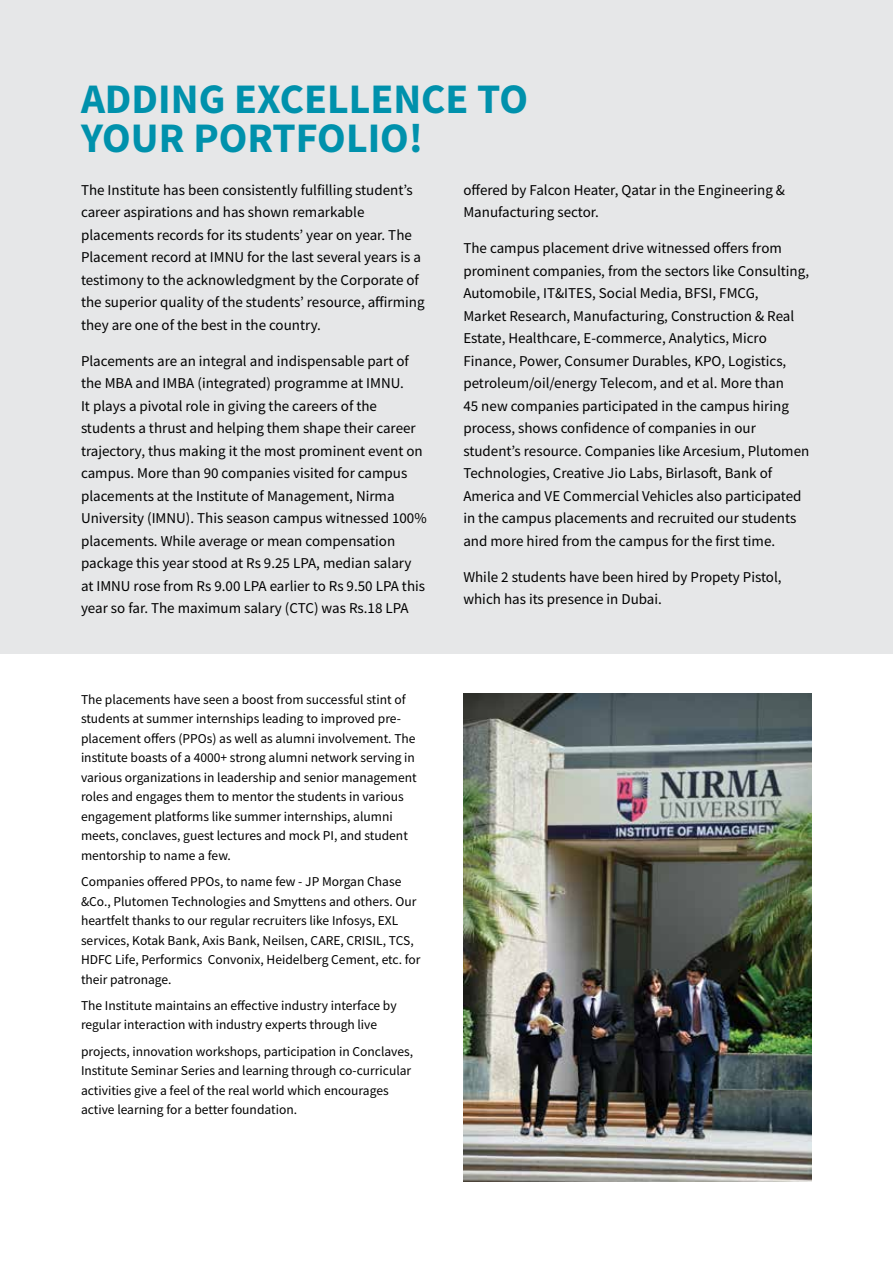
<style>
.page{position:relative;width:893px;height:1263px;background:#fff}
.page>*{position:absolute;margin:0;border:0;box-sizing:border-box;transform-origin:0 0}
.t1{font:700 42px/39px "Source Sans Pro";color:#0091ac}
.t2{font:15px/22.5px "Source Sans Pro";color:#000}
.t3{font:13.5px/19.5px "Source Sans Pro";color:#000}
</style>
<div class="page">
<div style="left:0;top:0;width:893px;height:654px;background:#e6e7e8"></div>
<img style="left:463px;top:694px;width:349px;height:488px">
<h1 class="t1" style="left:81px;top:81px;width:449px">ADDING EXCELLENCE TO<br>YOUR PORTFOLIO!</h1>
<p class="t2" style="left:81px;top:178px;width:345px">The Institute has been consistently fulfilling student’s career aspirations and has shown remarkable placements records for its students’ year on year. The Placement record at IMNU for the last several years is a testimony to the acknowledgment by the Corporate of the superior quality of the students’ resource, affirming they are one of the best in the country.</p>
<p class="t2" style="left:81px;top:349px;width:347px">Placements are an integral and indispensable part of the MBA and IMBA (integrated) programme at IMNU.<br>It plays a pivotal role in giving the careers of the students a thrust and helping them shape their career trajectory, thus making it the most prominent event on campus. More than 90 companies visited for campus placements at the Institute of Management, Nirma University (IMNU). This season campus witnessed 100% placements. While average or mean compensation package this year stood at Rs 9.25 LPA, median salary at IMNU rose from Rs 9.00 LPA earlier to Rs 9.50 LPA this year so far. The maximum salary (CTC) was Rs.18 LPA</p>
<p class="t3" style="left:81px;top:690px;width:337px">The placements have seen a boost from successful stint of students at summer internships leading to improved pre&shy;placement offers (PPOs) as well as alumni involvement. The institute boasts of a 4000+ strong alumni network serving in various organizations in leadership and senior management roles and engages them to mentor the students in various engagement platforms like summer internships, alumni meets, conclaves, guest lectures and mock PI, and student mentorship to name a few.</p>
<p class="t3" style="left:81px;top:872px;width:341px">Companies offered PPOs, to name few - JP Morgan Chase &amp;Co., Plutomen Technologies and Smyttens and others. Our heartfelt thanks to our regular recruiters like Infosys, EXL services, Kotak Bank, Axis Bank, Neilsen, CARE, CRISIL, TCS, HDFC Life, Performics Convonix, Heidelberg Cement, etc. for their patronage.</p>
<p class="t3" style="left:81px;top:995px;width:317px">The Institute maintains an effective industry interface by regular interaction with industry experts through live</p>
<p class="t3" style="left:81px;top:1041px;width:334px">projects, innovation workshops, participation in Conclaves, Institute Seminar Series and learning through co-curricular activities give a feel of the real world which encourages active learning for a better foundation.</p>
<p class="t2" style="left:463px;top:178px;width:323px">offered by Falcon Heater, Qatar in the Engineering &amp;<br>Manufacturing sector.</p>
<p class="t2" style="left:463px;top:237px;width:347px">The campus placement drive witnessed offers from prominent companies, from the sectors like Consulting, Automobile, IT&amp;ITES, Social Media, BFSI, FMCG,<br>Market Research, Manufacturing, Construction &amp; Real Estate, Healthcare, E-commerce, Analytics, Micro Finance, Power, Consumer Durables, KPO, Logistics, petroleum/oil/energy Telecom, and et al. More than<br>45 new companies participated in the campus hiring process, shows confidence of companies in our student’s resource. Companies like Arcesium, Plutomen Technologies, Creative Jio Labs, Birlasoft, Bank of America and VE Commercial Vehicles also participated in the campus placements and recruited our students and more hired from the campus for the first time.</p>
<p class="t2" style="left:463px;top:565px;width:320px">While 2 students have been hired by Propety Pistol, which has its presence in Dubai.</p>
</div>
